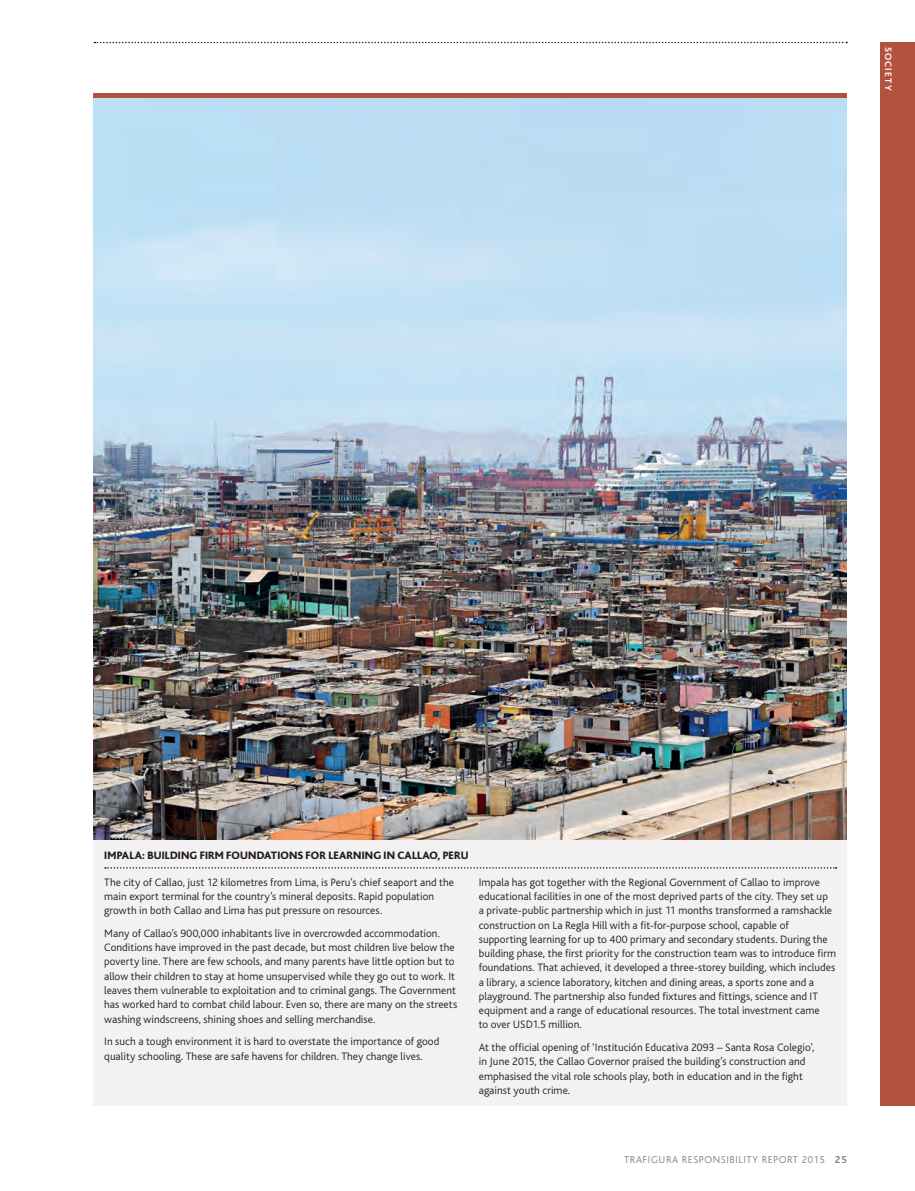
<style>
.page{position:relative;width:915px;height:1191px;background:#fff}
.page>*{position:absolute;margin:0;border:0;box-sizing:border-box;transform-origin:0 0}
.Case_Study_Text{font:300 11.25px/14.2px "Bliss";letter-spacing:.005em;color:#231f20}
.t1{font:800 11.25px "Bliss";letter-spacing:.015em;color:#231f20}
.t2{font:300 10.5px "Bliss";letter-spacing:.05em;color:#838386}
.t3{font:700 9.75px "Bliss";letter-spacing:.125em;color:#fff}
.s1{font-weight:700}
</style>
<div class="page">
<svg style="left:94px;top:42px;width:752px;height:1px"></svg>
<div style="left:880px;top:43px;width:34px;height:1063px;background:#b45240"></div>
<img style="left:94px;top:98px;width:752px;height:742px">
<hr style="left:94px;top:94px;width:752px;height:4px;background:#b45240">
<div style="left:94px;top:840px;width:752px;height:266px;background:#f4f1f2"></div>
<svg style="left:105px;top:867px;width:731px;height:1px"></svg>
<p class="t3" style="left:893px;top:47px;width:45px;rotate:90deg">SOCIETY</p>
<p class="t1" style="left:104px;top:849px;width:366px">IMPALA: BUILDING FIRM FOUNDATIONS FOR LEARNING IN CALLAO, PERU</p>
<p class="Case_Study_Text" style="left:104px;top:875px;width:351px">The city of Callao, just 12 kilometres from Lima, is Peru’s chief seaport and the main export terminal for the country’s mineral deposits. Rapid population growth in both Callao and Lima has put pressure on resources.</p>
<p class="Case_Study_Text" style="left:104px;top:926px;width:354px">Many of Callao’s 900,000 inhabitants live in overcrowded accommodation.<br>Conditions have improved in the past decade, but most children live below the poverty line. There are few schools, and many parents have little option but to allow their children to stay at home unsupervised while they go out to work. It leaves them vulnerable to exploitation and to criminal gangs. The Government has worked hard to combat child labour. Even so, there are many on the streets washing windscreens, shining shoes and selling merchandise.</p>
<p class="Case_Study_Text" style="left:104px;top:1034px;width:336px">In such a tough environment it is hard to overstate the importance of good quality schooling. These are safe havens for children. They change lives.</p>
<p class="Case_Study_Text" style="left:478px;top:875px;width:358px">Impala has got together with the Regional Government of Callao to improve educational facilities in one of the most deprived parts of the city. They set up<br>a private-public partnership which in just 11 months transformed a ramshackle construction on La Regla Hill with a fit-for-purpose school, capable of supporting learning for up to 400 primary and secondary students. During the building phase, the first priority for the construction team was to introduce firm foundations. That achieved, it developed a three-storey building, which includes a library, a science laboratory, kitchen and dining areas, a sports zone and a playground. The partnership also funded fixtures and fittings, science and IT equipment and a range of educational resources. The total investment came<br>to over USD1.5 million.</p>
<p class="Case_Study_Text" style="left:478px;top:1040px;width:337px">At the official opening of ‘Institución Educativa 2093 – Santa Rosa Colegio’, in June 2015, the Callao Governor praised the building’s construction and emphasised the vital role schools play, both in education and in the fight against youth crime.</p>
<p class="t2" style="left:624px;top:1154px;width:224px">TRAFIGURA RESPONSIBILITY REPORT 2015 <span class="s1">25</span></p>
</div>
